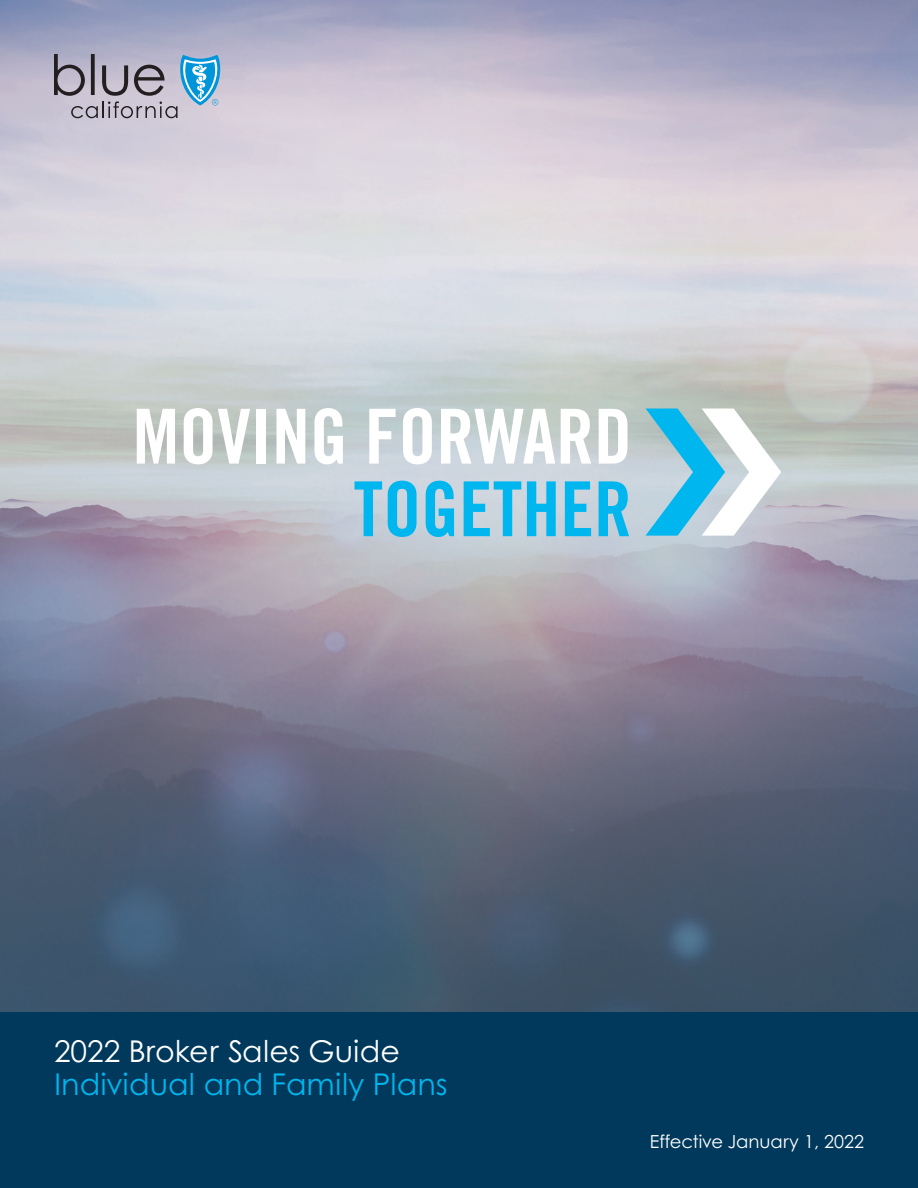
<style>
.page{position:relative;width:918px;height:1188px;background:#fff}
.page>*{position:absolute;margin:0;border:0;box-sizing:border-box;transform-origin:0 0}
.t1{font:75.9px "Trade Gothic Bold 8";color:#fff}
.t2{font:75.9px "Trade Gothic Bold 8";color:#00b6ef}
.t3{font:30px "Century Gothic B";color:#00b6ef}
.t4{font:30px "Century Gothic B";color:#fff}
.t5{font:18px "Century Gothic B";color:#fff}
</style>
<div class="page">
<img style="left:0;top:0;width:918px;height:1012px">
<div style="left:0;top:1012px;width:918px;height:176px;background:#00395c"></div>
<svg style="left:646px;top:409px;width:135px;height:127px"></svg>
<svg style="left:54px;top:54px;width:166px;height:64px;background:#9ca6b9"></svg>
<h1 class="t1" style="left:133px;top:390px;width:501px">MOVING FORWARD</h1>
<h1 class="t2" style="left:354px;top:463px;width:280px">TOGETHER</h1>
<p class="t4" style="left:54px;top:1032px;width:348px">2022 Broker Sales Guide</p>
<p class="t3" style="left:54px;top:1065px;width:395px">Individual and Family Plans</p>
<p class="t5" style="left:650px;top:1130px;width:216px">Effective January 1, 2022</p>
</div>
